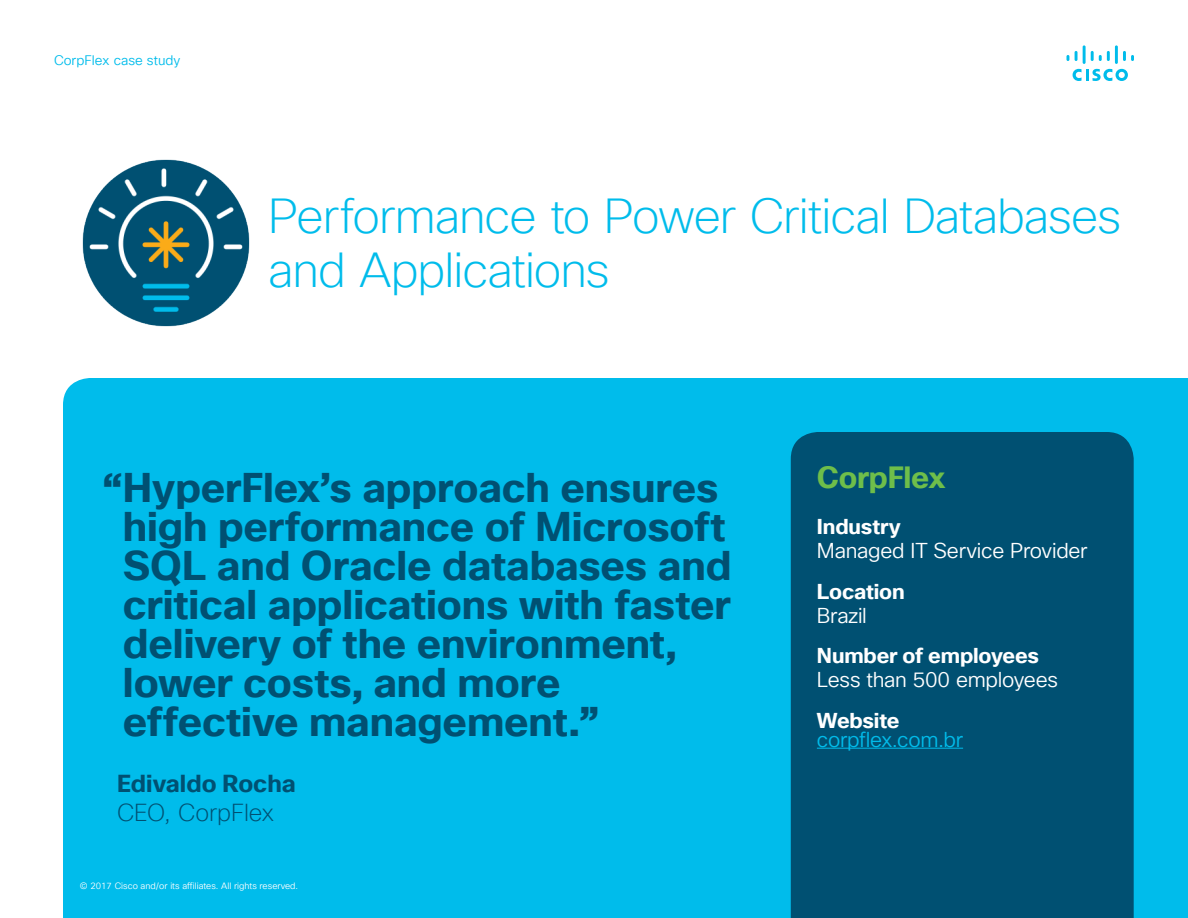
<style>
.page{position:relative;width:1188px;height:918px;background:#fff}
.page>*{position:absolute;margin:0;border:0;box-sizing:border-box;transform-origin:0 0}
.t1{font:200 48px/54px "Cisco Sans TT";letter-spacing:-.02em;color:#00bceb}
.t2{font:700 40.5px/39px "Cisco Sans TT";color:#005072}
.t3{font:700 30px "Cisco Sans TT";letter-spacing:-.01em;color:#6ebe4a}
.t4{font:700 24px "Cisco Sans TT";color:#005072}
.t5{font:200 24px "Cisco Sans TT";letter-spacing:-.005em;color:#005072}
.t6{font:21px "Cisco Sans TT Light";letter-spacing:-.015em;color:#fff}
.t7{font:700 21px "Cisco Sans TT";letter-spacing:-.01em;color:#fff}
.t8{font:21px "Cisco Sans TT Light";letter-spacing:-.015em;color:#00bceb}
.t9{font:13.5px "Cisco Sans TT Light";color:#00bceb}
.t10{font:9px "Cisco Sans TT Light";color:#fff}
</style>
<div class="page">
<svg style="left:1073px;top:69px;width:55px;height:12px"></svg>
<svg style="left:1067px;top:55px;width:2px;height:6px"></svg>
<svg style="left:1075px;top:51px;width:3px;height:10px"></svg>
<hr style="left:1083px;top:45px;width:3px;height:19px;background:#00bceb">
<svg style="left:1091px;top:51px;width:19px;height:10px"></svg>
<hr style="left:1115px;top:45px;width:3px;height:19px;background:#00bceb">
<svg style="left:1123px;top:51px;width:11px;height:10px"></svg>
<div style="left:63px;top:378px;width:1125px;height:540px;background:#00bceb"></div>
<div style="left:791px;top:432px;width:343px;height:486px;background:#005072"></div>
<hr style="left:817px;top:748px;width:146px;height:1px;background:#00bceb">
<img style="left:83px;top:160px;width:167px;height:167px">
<p class="t9" style="left:54px;top:51px;width:128px">CorpFlex case study</p>
<p class="t1" style="left:268px;top:191px;width:855px">Performance to Power Critical Databases and Applications</p>
<p class="t2" style="left:123px;top:470px;width:610px;text-indent:-21px">“HyperFlex’s approach ensures high performance of Microsoft<br>SQL and Oracle databases and critical applications with faster delivery of the environment, lower costs, and more effective management.”</p>
<p class="t4" style="left:117px;top:768px;width:180px">Edivaldo Rocha</p>
<p class="t5" style="left:117px;top:797px;width:159px">CEO, CorpFlex</p>
<p class="t10" style="left:80px;top:880px;width:220px">© 2017 Cisco and/or its affiliates. All rights reserved.</p>
<p class="t3" style="left:817px;top:457px;width:130px">CorpFlex</p>
<p class="t7" style="left:817px;top:513px;width:86px">Industry</p>
<p class="t6" style="left:817px;top:537px;width:272px">Managed IT Service Provider</p>
<p class="t7" style="left:817px;top:577px;width:89px">Location</p>
<p class="t6" style="left:817px;top:602px;width:52px">Brazil</p>
<p class="t7" style="left:817px;top:642px;width:224px">Number of employees</p>
<p class="t6" style="left:817px;top:666px;width:243px">Less than 500 employees</p>
<p class="t7" style="left:817px;top:706px;width:84px">Website</p>
<p class="t8" style="left:817px;top:726px;width:148px">corpflex.com.br</p>
</div>
